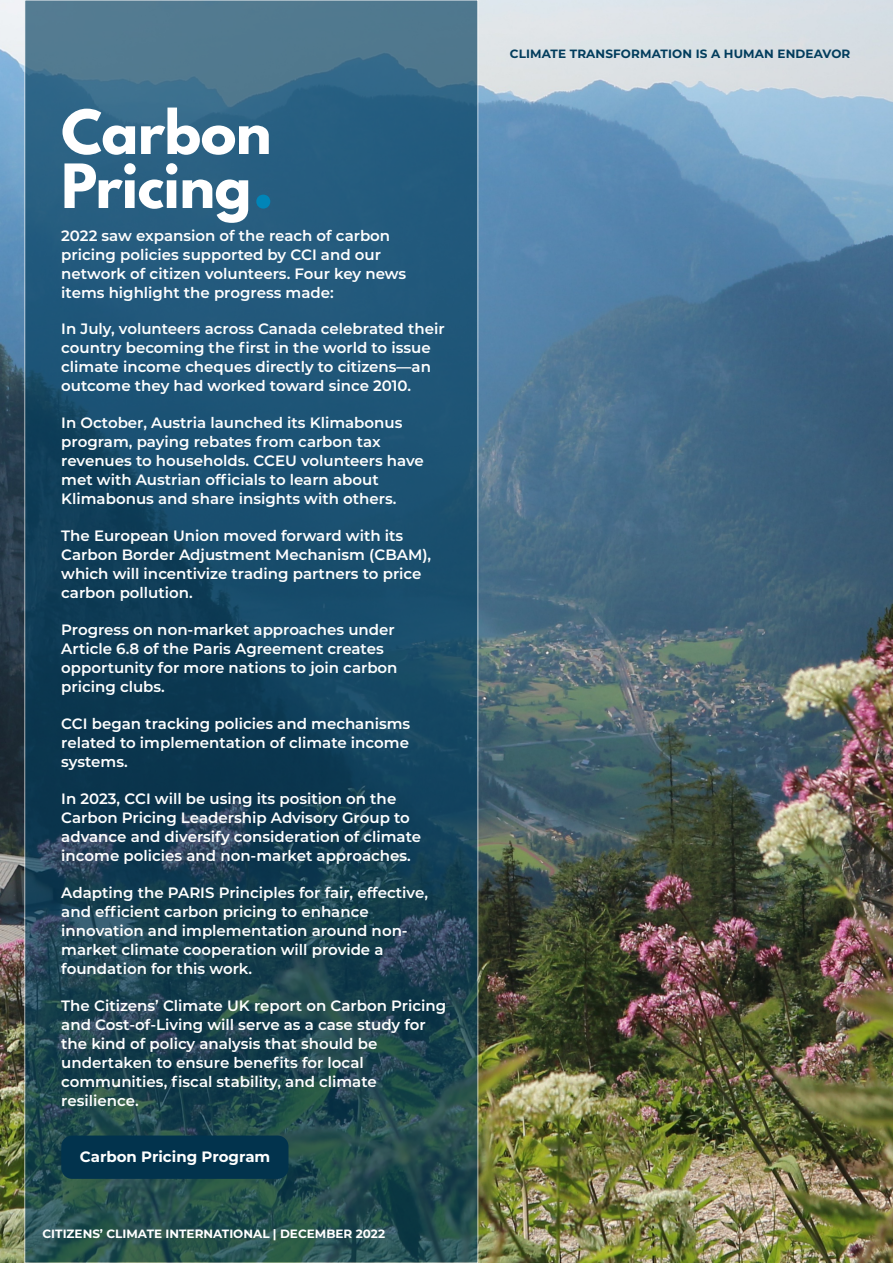
<style>
.page{position:relative;width:893px;height:1263px;background:#fff}
.page>*{position:absolute;margin:0;border:0;box-sizing:border-box;transform-origin:0 0}
.t1{font:700 54px/54px "League Spartan";letter-spacing:-.01em;color:#fff}
.t2{font:600 15px/19px "Montserrat";color:#fff}
.t3{font:700 15px "Montserrat";color:#fff}
.t4{font:700 12px "Montserrat";color:#fff}
.t5{font:700 12px "Montserrat";letter-spacing:.01em;color:#023d5d}
.s1{font-family:"Montserrat";font-size:72px;color:#0085b8}
</style>
<div class="page">
<img style="left:0;top:0;width:893px;height:1263px">
<div style="left:25px;top:0;width:453px;height:1263px;background:#023d5d;opacity:.65"></div>
<div style="left:61px;top:1135px;width:227px;height:44px;background:#02334d;border-radius:11px"></div>
<h1 class="t1" style="left:61px;top:113px;width:213px">Carbon<br>Pricing<span class="s1">.</span></h1>
<p class="t2" style="left:61px;top:226px;width:346px">2022 saw expansion of the reach of carbon pricing policies supported by CCI and our network of citizen volunteers. Four key news items highlight the progress made:</p>
<p class="t2" style="left:61px;top:320px;width:385px">In July, volunteers across Canada celebrated their country becoming the first in the world to issue climate income cheques directly to citizens—an outcome they had worked toward since 2010.</p>
<p class="t2" style="left:61px;top:413px;width:364px">In October, Austria launched its Klimabonus program, paying rebates from carbon tax revenues to households. CCEU volunteers have met with Austrian officials to learn about Klimabonus and share insights with others.</p>
<p class="t2" style="left:61px;top:526px;width:371px">The European Union moved forward with its Carbon Border Adjustment Mechanism (CBAM), which will incentivize trading partners to price carbon pollution.</p>
<p class="t2" style="left:61px;top:620px;width:338px">Progress on non-market approaches under Article 6.8 of the Paris Agreement creates opportunity for more nations to join carbon pricing clubs.</p>
<p class="t2" style="left:61px;top:714px;width:350px;text-align:justify">CCI began tracking policies and mechanisms related to implementation of climate income systems.</p>
<p class="t2" style="left:61px;top:789px;width:361px">In 2023, CCI will be using its position on the Carbon Pricing Leadership Advisory Group to advance and diversify consideration of climate income policies and non-market approaches.</p>
<p class="t2" style="left:61px;top:883px;width:368px">Adapting the PARIS Principles for fair, effective, and efficient carbon pricing to enhance innovation and implementation around non&shy;market climate cooperation will provide a foundation for this work.</p>
<p class="t2" style="left:61px;top:996px;width:386px">The Citizens’ Climate UK report on Carbon Pricing and Cost-of-Living will serve as a case study for the kind of policy analysis that should be undertaken to ensure benefits for local communities, fiscal stability, and climate resilience.</p>
<p class="t3" style="left:80px;top:1147px;width:192px">Carbon Pricing Program</p>
<p class="t4" style="left:43px;top:1227px;width:344px">CITIZENS’ CLIMATE INTERNATIONAL | DECEMBER 2022</p>
<p class="t5" style="left:510px;top:47px;width:342px">CLIMATE TRANSFORMATION IS A HUMAN ENDEAVOR</p>
</div>
